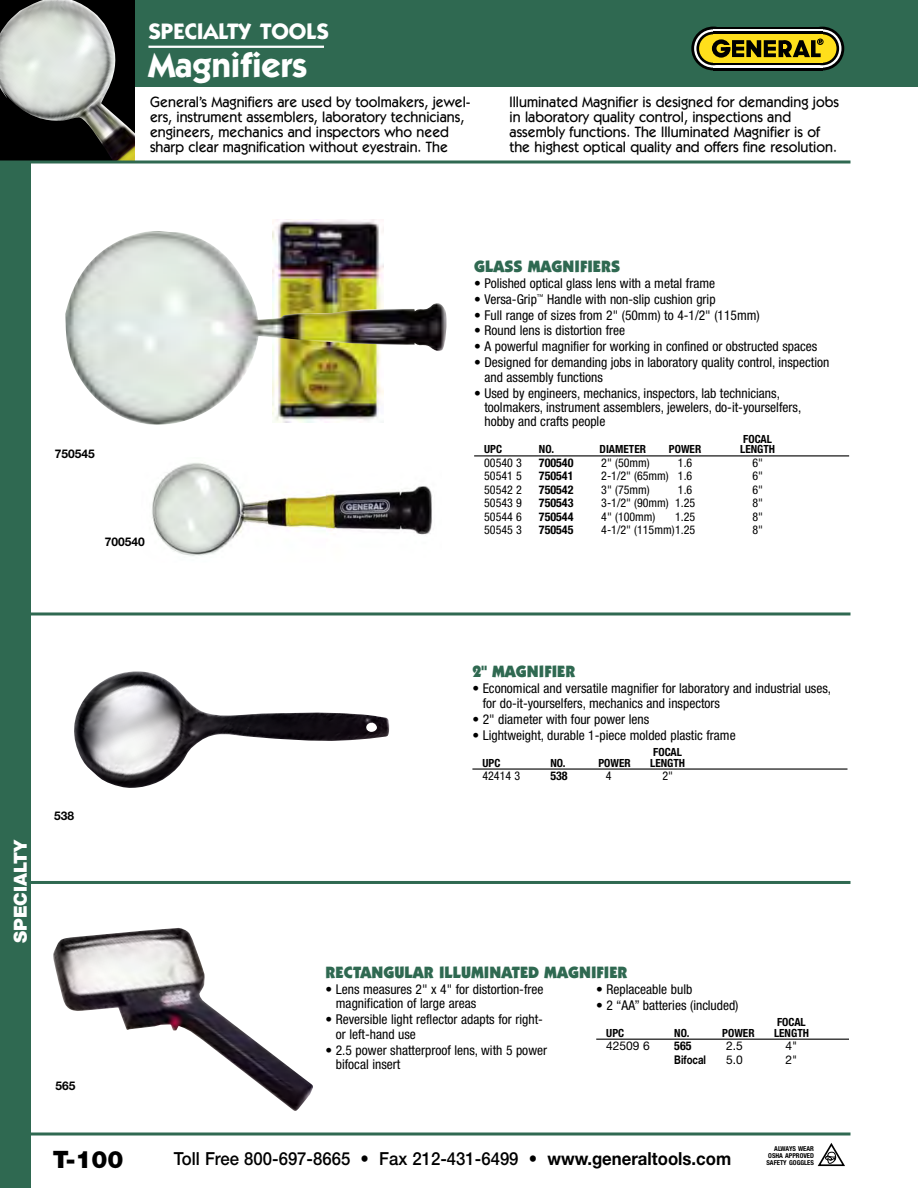
<style>
.page{position:relative;width:918px;height:1188px;background:#fff}
.page>*{position:absolute;margin:0;border:0;box-sizing:border-box;transform-origin:0 0}
.t1{font:700 34.5px "Itc Kabel";color:#fff}
.t2{font:900 24px "Helvetica Neue";color:#000}
.t3{font:700 22.5px "Itc Kabel";color:#fff}
.t4{font:500 18px "Helvetica Neue";color:#000;scale:.93 1}
.t5{font:900 18px "Helvetica Neue";color:#fff}
.t6{font:900 16.5px "Itc Kabel";color:#2f6951}
.t7{font:500 15px/15px "Itc Kabel";color:#000;scale:.95 1}
.t8{font:condensed 13.5px/14.4px "Helvetica Neue";color:#000}
.t9{font:condensed 12px "Helvetica Neue";color:#000}
.t10{font:700 condensed 12px "Helvetica Neue";color:#000}
.t11{font:700 12px "Helvetica Neue";color:#000}
.t12{font:12px "Helvetica Neue";color:#000}
.t13{font:700 12px "Helvetica Neue";color:#000;scale:.8 1}
.t14{font:700 condensed 11.25px "Helvetica Neue";color:#000}
.t15{font:700 condensed 6.75px/7.1px "Helvetica Neue";color:#000;text-align:justify}
.s1{font-weight:700}
</style>
<div class="page">
<img style="left:273px;top:219px;width:111px;height:12px">
<div style="left:0;top:162px;width:30px;height:1026px;background:#2f6951"></div>
<div style="left:134px;top:0;width:784px;height:87px;background:#2f6951"></div>
<svg style="left:691px;top:27px;width:44px;height:43px"></svg>
<svg style="left:800px;top:27px;width:44px;height:43px"></svg>
<div style="left:713px;top:27px;width:109px;height:43px;background:#000"></div>
<svg style="left:694px;top:29px;width:38px;height:39px"></svg>
<svg style="left:803px;top:29px;width:38px;height:39px"></svg>
<svg style="left:713px;top:29px;width:109px;height:39px"></svg>
<svg style="left:696px;top:32px;width:34px;height:33px"></svg>
<div style="left:806px;top:32px;width:33px;height:33px;background:#000;border-radius:50%"></div>
<div style="left:713px;top:32px;width:109px;height:33px;background:#000"></div>
<div style="left:699px;top:34px;width:28px;height:29px;background:#ffdf1b;border-radius:50%"></div>
<div style="left:713px;top:34px;width:109px;height:29px;background:#ffdf1b"></div>
<div style="left:808px;top:34px;width:29px;height:29px;background:#ffdf1b;border-radius:50%"></div>
<svg style="left:712px;top:39px;width:19px;height:19px"></svg>
<svg style="left:716px;top:44px;width:10px;height:9px"></svg>
<svg style="left:720px;top:39px;width:103px;height:18px"></svg>
<hr style="left:148px;top:46px;width:176px;height:2px;background:#fff">
<hr style="left:27px;top:881px;width:823px;height:3px;background:#2f6951">
<hr style="left:27px;top:612px;width:823px;height:3px;background:#2f6951">
<hr style="left:472px;top:768px;width:376px;height:2px;background:#000">
<img style="left:74px;top:671px;width:315px;height:117px">
<hr style="left:596px;top:1039px;width:253px;height:1px;background:#000">
<img style="left:53px;top:928px;width:260px;height:183px">
<hr style="left:474px;top:455px;width:375px;height:1px;background:#000">
<img style="left:65px;top:231px;width:382px;height:194px">
<img style="left:152px;top:463px;width:280px;height:93px">
<img style="left:0;top:0;width:135px;height:160px">
<svg style="left:30px;top:1132px;width:820px;height:4px;background:#628d7b"></svg>
<svg style="left:817px;top:1143px;width:28px;height:24px"></svg>
<svg style="left:0;top:160px;width:850px;height:4px;background:#5d8876"></svg>
<h3 class="t3" style="left:148px;top:18px;width:182px">SPECIALTY TOOLS</h3>
<h1 class="t1" style="left:148px;top:44px;width:161px">Magnifiers</h1>
<p class="t7" style="left:150px;top:94px;width:339px">General’s Magnifiers are used by toolmakers, jewel - ers, instrument assemblers, laboratory technicians, engineers, mechanics and inspectors who need sharp clear magnification without eyestrain. The</p>
<p class="t7" style="left:510px;top:94px;width:348px">Illuminated Magnifier is designed for demanding jobs in lab ora tory quality control, inspections and assembly functions. The Illuminated Magnifier is of the highest optical quality and offers fine resolution.</p>
<p class="t11" style="left:55px;top:446px;width:42px">750545</p>
<p class="t11" style="left:105px;top:534px;width:42px">700540</p>
<p class="t6" style="left:474px;top:256px;width:148px">GLASS MAGNIFIERS</p>
<p class="t8" style="left:474px;top:276px;width:242px">• Polished optical glass lens with a metal frame</p>
<p class="t8" style="left:474px;top:292px;width:243px">• Versa-Grip<sup>™</sup> Handle with non-slip cushion grip</p>
<p class="t8" style="left:474px;top:307px;width:287px">• Full range of sizes from 2" (50mm) to 4-1/2" (115mm)</p>
<p class="t8" style="left:474px;top:323px;width:153px">• Round lens is distortion free</p>
<p class="t8" style="left:474px;top:339px;width:345px">• A powerful magnifier for working in confined or obstructed spaces</p>
<p class="t8" style="left:484px;top:355px;width:347px;text-indent:-10px">• Designed for demanding jobs in laboratory quality control, inspection and assembly functions</p>
<p class="t8" style="left:484px;top:386px;width:318px;text-indent:-10px">• Used by engineers, mechanics, inspectors, lab technicians, toolmakers, instrument assemblers, jewelers, do-it-yourselfers, hobby and crafts people</p>
<p class="t14" style="left:743px;top:432px;width:30px">FOCAL</p>
<p class="t14" style="left:484px;top:443px;width:19px">UPC</p>
<p class="t14" style="left:539px;top:443px;width:17px">NO.</p>
<p class="t14" style="left:600px;top:443px;width:48px">DIAMETER</p>
<p class="t14" style="left:669px;top:443px;width:34px">POWER</p>
<p class="t14" style="left:740px;top:443px;width:36px">LENGTH</p>
<p class="t9" style="left:484px;top:456px;width:39px">00540 3</p>
<p class="t10" style="left:539px;top:455px;width:36px">700540</p>
<p class="t9" style="left:601px;top:456px;width:50px">2" (50mm)</p>
<p class="t9" style="left:678px;top:456px;width:16px">1.6</p>
<p class="t9" style="left:752px;top:456px;width:12px">6"</p>
<p class="t9" style="left:484px;top:469px;width:39px">50541 5</p>
<p class="t10" style="left:539px;top:469px;width:36px">750541</p>
<p class="t9" style="left:601px;top:469px;width:92px">2-1/2" (65mm) 1.6</p>
<p class="t9" style="left:752px;top:469px;width:12px">6"</p>
<p class="t9" style="left:484px;top:483px;width:39px">50542 2</p>
<p class="t10" style="left:539px;top:482px;width:36px">750542</p>
<p class="t9" style="left:601px;top:483px;width:50px">3" (75mm)</p>
<p class="t9" style="left:678px;top:483px;width:16px">1.6</p>
<p class="t9" style="left:752px;top:483px;width:12px">6"</p>
<p class="t9" style="left:484px;top:496px;width:39px">50543 9</p>
<p class="t10" style="left:539px;top:496px;width:36px">750543</p>
<p class="t9" style="left:601px;top:496px;width:95px">3-1/2" (90mm) 1.25</p>
<p class="t9" style="left:752px;top:496px;width:12px">8"</p>
<p class="t9" style="left:484px;top:510px;width:39px">50544 6</p>
<p class="t10" style="left:539px;top:509px;width:36px">750544</p>
<p class="t9" style="left:601px;top:510px;width:56px">4" (100mm)</p>
<p class="t9" style="left:675px;top:510px;width:22px">1.25</p>
<p class="t9" style="left:752px;top:510px;width:12px">8"</p>
<p class="t9" style="left:484px;top:523px;width:39px">50545 3</p>
<p class="t10" style="left:539px;top:523px;width:36px">750545</p>
<p class="t9" style="left:601px;top:523px;width:95px">4-1/2" (115mm)1.25</p>
<p class="t9" style="left:752px;top:523px;width:12px">8"</p>
<h3 class="t5" style="left:10px;top:943px;width:106px;rotate:-90deg">SPECIALTY</h3>
<p class="t11" style="left:54px;top:808px;width:22px">538</p>
<p class="t11" style="left:56px;top:1079px;width:22px">565</p>
<h2 class="t2" style="left:53px;top:1145px;width:72px">T-100</h2>
<p class="t6" style="left:472px;top:662px;width:105px">2" MAGNIFIER</p>
<p class="t8" style="left:483px;top:681px;width:350px;text-indent:-10px">• Economical and versatile magnifier for lab oratory and industrial uses, for do-it-yourselfers, mechanics and inspectors</p>
<p class="t8" style="left:472px;top:712px;width:178px">• 2" diameter with four power lens</p>
<p class="t8" style="left:472px;top:727px;width:265px">• Lightweight, durable 1-piece molded plastic frame</p>
<p class="t14" style="left:653px;top:745px;width:30px">FOCAL</p>
<p class="t14" style="left:482px;top:756px;width:19px">UPC</p>
<p class="t14" style="left:550px;top:756px;width:17px">NO.</p>
<p class="t14" style="left:598px;top:756px;width:34px">POWER</p>
<p class="t14" style="left:650px;top:756px;width:36px">LENGTH</p>
<p class="t9" style="left:482px;top:769px;width:39px">42414 3</p>
<p class="t10" style="left:550px;top:768px;width:19px">538</p>
<p class="t9" style="left:606px;top:769px;width:7px">4</p>
<p class="t9" style="left:662px;top:769px;width:12px">2"</p>
<p class="t6" style="left:326px;top:962px;width:304px">RECTANGULAR ILLUMINATED MAGNIFIER</p>
<p class="t8" style="left:336px;top:982px;width:209px;text-indent:-10px">• Lens measures 2" x 4" for distortion-free magnification of large areas</p>
<p class="t8" style="left:336px;top:1012px;width:209px;text-indent:-10px">• Reversible light reflector adapts for right&shy;or left-hand use</p>
<p class="t8" style="left:336px;top:1043px;width:213px;text-indent:-10px">• 2.5 power shatterproof lens, with 5 power bifocal insert</p>
<p class="t8" style="left:596px;top:982px;width:98px">• Replaceable bulb</p>
<p class="t8" style="left:596px;top:998px;width:144px">• 2 “AA” batteries (included)</p>
<p class="t14" style="left:777px;top:1015px;width:30px">FOCAL</p>
<p class="t14" style="left:606px;top:1026px;width:19px">UPC</p>
<p class="t14" style="left:674px;top:1026px;width:17px">NO.</p>
<p class="t14" style="left:722px;top:1026px;width:34px">POWER</p>
<p class="t14" style="left:774px;top:1026px;width:36px">LENGTH</p>
<p class="t12" style="left:606px;top:1039px;width:45px">42509 6</p>
<p class="t10" style="left:674px;top:1039px;width:19px">565</p>
<p class="t12" style="left:726px;top:1039px;width:18px">2.5</p>
<p class="t12" style="left:786px;top:1039px;width:13px">4"</p>
<p class="t13" style="left:674px;top:1052px;width:41px">Bifocal</p>
<p class="t12" style="left:726px;top:1052px;width:18px">5.0</p>
<p class="t12" style="left:786px;top:1052px;width:13px">2"</p>
<h3 class="t4" style="left:174px;top:1148px;width:601px">Toll Free 800-697-8665 <span class="s1">•</span> Fax 212-431-6499 <span class="s1">• www.generaltools.com</span></h3>
<p class="t15" style="left:766px;top:1145px;width:49px;text-indent:8px">ALWAYS WEAR OSHA APPROVED SAFETY GOGGLES</p>
</div>
